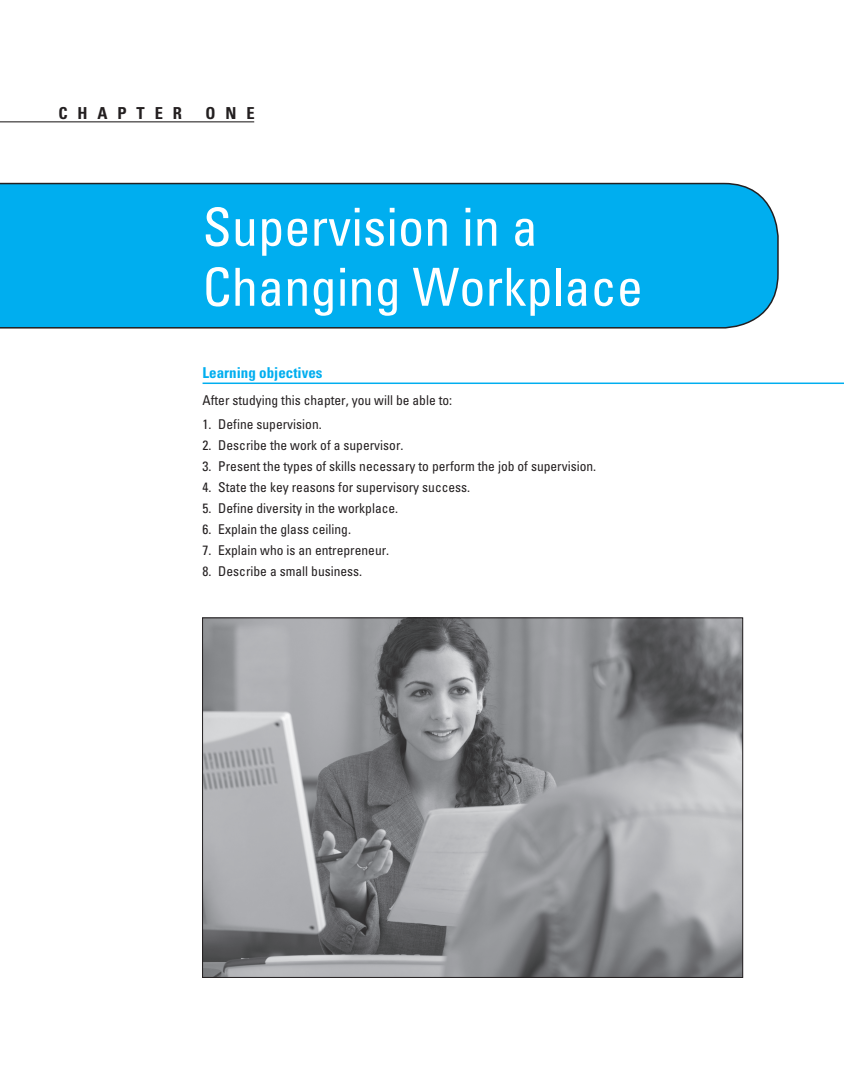
<style>
.page{position:relative;width:844px;height:1067px;background:#fff}
.page>*{position:absolute;margin:0;border:0;box-sizing:border-box;transform-origin:0 0}
.t1{font:condensed 52.5px/60px "Univers LT Std";color:#fff}
.t2{font:700 condensed 16.5px "Univers LT Std";letter-spacing:.6em;color:#231f20}
.t3{font:700 condensed 15px "Univers LT Std";color:#00aeef}
.t4{font:condensed 13.5px "Univers LT Std";color:#231f20}
</style>
<div class="page">
<div style="left:0;top:182px;width:779px;height:147px;background:#00aeef"></div>
<hr style="left:202px;top:382px;width:642px;height:2px;background:#00aeef">
<hr style="left:0;top:121px;width:254px;height:1px;background:#231f20">
<img style="left:204px;top:619px;width:537px;height:356px">
<p class="t2" style="left:58px;top:106px;width:125px">CHAPTER</p>
<p class="t2" style="left:206px;top:106px;width:51px">ONE</p>
<h1 class="t1" style="left:202px;top:200px;width:442px">Supervision in a<br>Changing Workplace</h1>
<p class="t3" style="left:202px;top:366px;width:121px">Learning objectives</p>
<p class="t4" style="left:202px;top:394px;width:251px">After studying this chapter, you will be able to:</p>
<p class="t4" style="left:202px;top:418px;width:121px">1. Define supervision.</p>
<p class="t4" style="left:202px;top:439px;width:202px">2. Describe the work of a supervisor.</p>
<p class="t4" style="left:202px;top:460px;width:395px">3. Present the types of skills necessary to perform the job of supervision.</p>
<p class="t4" style="left:202px;top:481px;width:269px">4. State the key reasons for supervisory success.</p>
<p class="t4" style="left:202px;top:502px;width:197px">5. Define diversity in the workplace.</p>
<p class="t4" style="left:202px;top:523px;width:150px">6. Explain the glass ceiling.</p>
<p class="t4" style="left:202px;top:544px;width:188px">7. Explain who is an entrepreneur.</p>
<p class="t4" style="left:202px;top:565px;width:161px">8. Describe a small business.</p>
</div>
